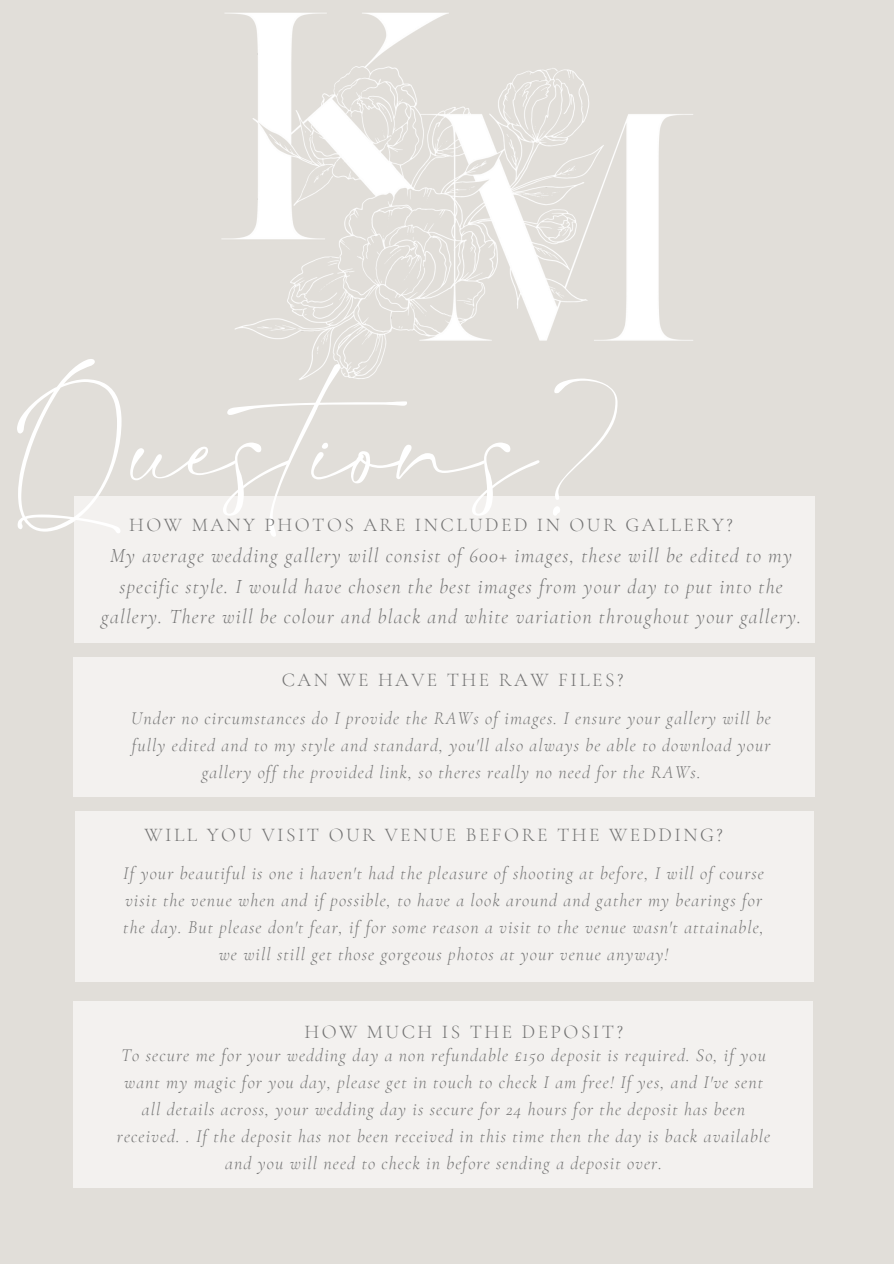
<style>
.page{position:relative;width:894px;height:1264px;background:#fff}
.page>*{position:absolute;margin:0;border:0;box-sizing:border-box;transform-origin:0 0}
.t1{font:215.4px "Salty Feathers";color:#fff}
.t2{font:italic 300 20.25px/30.3px "Cormorant Garamond";letter-spacing:.06em;color:#737373;text-align:center}
.t3{font:300 19.5px "Cormorant Garamond";letter-spacing:.125em;color:#737373}
.t4{font:italic 300 18px/27px "Cormorant Garamond";letter-spacing:.06em;color:#737373;text-align:center}
</style>
<div class="page">
<div style="left:0;top:0;width:893px;height:1263px;background:#e1ded9"></div>
<img style="left:222px;top:13px;width:471px;height:367px">
<div style="left:74px;top:496px;width:740px;height:146px;background:#f3f1ef"></div>
<div style="left:74px;top:657px;width:740px;height:139px;background:#f3f1ef"></div>
<div style="left:75px;top:811px;width:737px;height:170px;background:#f3f1ef"></div>
<div style="left:74px;top:1001px;width:738px;height:186px;background:#f3f1ef"></div>
<h1 class="t1" style="left:17px;top:350px;width:614px">Questions?</h1>
<h2 class="t3" style="left:129px;top:513px;width:604px">HOW MANY PHOTOS ARE INCLUDED IN OUR GALLERY?</h2>
<h3 class="t2" style="left:101px;top:541px;width:701px">My average wedding gallery will consist of 600+ images, these will be edited to my specific style. I would have chosen the best images from your day to put into the gallery. There will be colour and black and white variation throughout your gallery.</h3>
<p class="t3" style="left:281px;top:668px;width:343px">CAN WE HAVE THE RAW FILES?</p>
<h2 class="t4" style="left:131px;top:704px;width:641px">Under no circumstances do I provide the RAWs of images. I ensure your gallery will be fully edited and to my style and standard, you'll also always be able to download your gallery off the provided link, so theres really no need for the RAWs.</h2>
<h2 class="t3" style="left:144px;top:823px;width:579px">WILL YOU VISIT OUR VENUE BEFORE THE WEDDING?</h2>
<p class="t4" style="left:123px;top:859px;width:642px">If your beautiful is one i haven't had the pleasure of shooting at before, I will of course visit the venue when and if possible, to have a look around and gather my bearings for the day. But please don't fear, if for some reason a visit to the venue wasn't attainable, we will still get those gorgeous photos at your venue anyway!</p>
<p class="t3" style="left:304px;top:1019px;width:320px">HOW MUCH IS THE DEPOSIT?</p>
<h2 class="t4" style="left:117px;top:1041px;width:654px">To secure me for your wedding day a non refundable £150 deposit is required. So, if you want my magic for you day, please get in touch to check I am free! If yes, and I've sent all details across, your wedding day is secure for 24 hours for the deposit has been received. . If the deposit has not been received in this time then the day is back available and you will need to check in before sending a deposit over.</h2>
</div>
